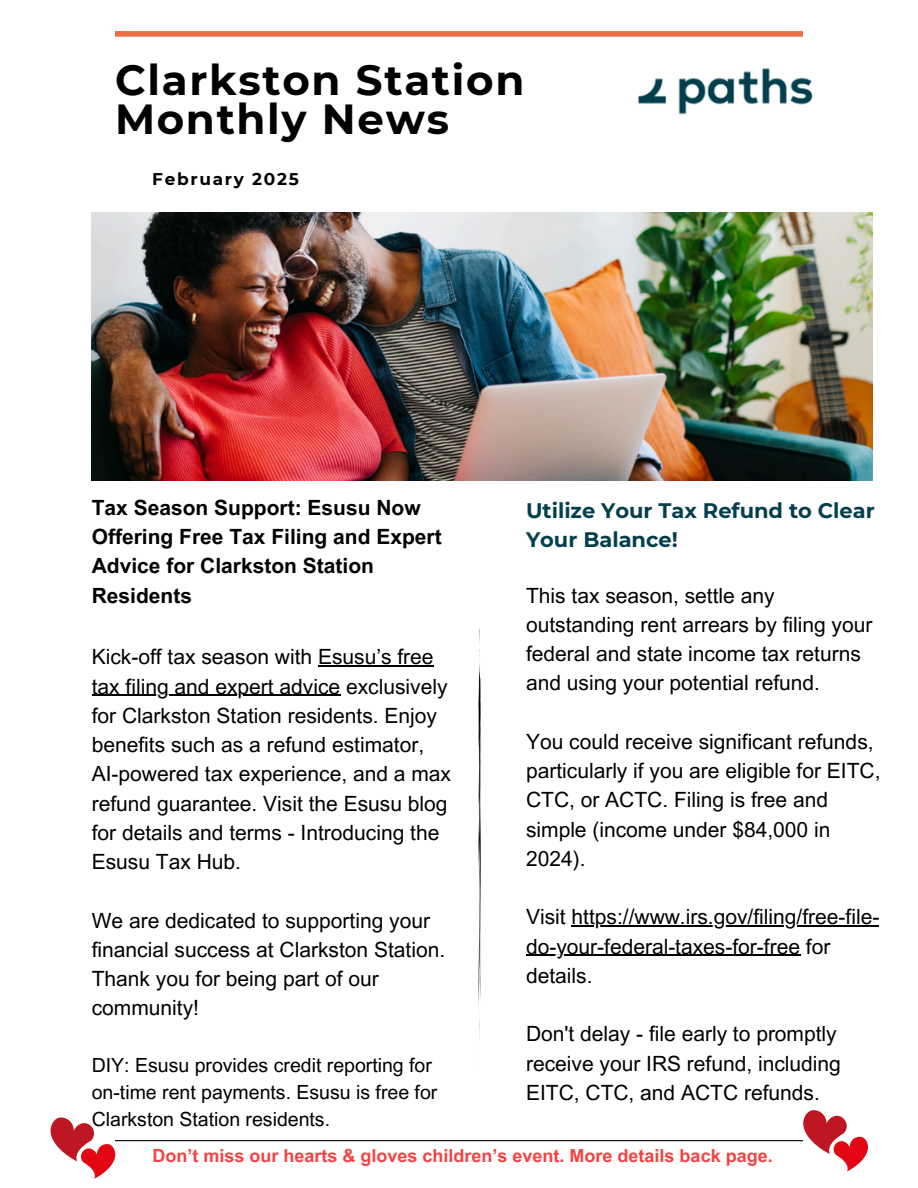
<style>
.page{position:relative;width:918px;height:1188px;background:#fff}
.page>*{position:absolute;margin:0;border:0;box-sizing:border-box;transform-origin:0 0}
.t1{font:700 42px/39.3px "Montserrat";letter-spacing:.04em;color:#000}
.t2{font:21px/29.2px "Arial MT Pro";color:#000}
.t3{font:700 21px/29.2px "Arial MT Pro";color:#000}
.t4{font:700 21px/29.2px "Montserrat";color:#043f4d}
.t5{font:19.5px/27px "Arial MT Pro";color:#000}
.t6{font:700 18px "Arial MT Pro";color:#f44242}
.t7{font:700 16.95px "Montserrat";letter-spacing:.1em;color:#000}
</style>
<div class="page">
<div style="left:115px;top:31px;width:688px;height:6px;background:#ed6d48"></div>
<hr style="left:115px;top:1140px;width:688px;height:1px;background:#000">
<img style="left:638px;top:67px;width:175px;height:48px">
<img style="left:92px;top:212px;width:781px;height:268px">
<svg style="left:478px;top:628px;width:3px;height:425px"></svg>
<svg style="left:50px;top:1117px;width:66px;height:62px"></svg>
<hr style="left:318px;top:666px;width:116px;height:1px;background:#000">
<hr style="left:92px;top:695px;width:248px;height:1px;background:#000">
<hr style="left:572px;top:925px;width:307px;height:2px;background:#000">
<hr style="left:526px;top:955px;width:274px;height:1px;background:#000">
<svg style="left:803px;top:1110px;width:65px;height:61px"></svg>
<p class="t1" style="left:115px;top:60px;width:411px">Clarkston Station<br>Monthly News</p>
<h1 class="t7" style="left:152px;top:168px;width:148px">February 2025</h1>
<p class="t3" style="left:92px;top:496px;width:351px">Tax Season Support: Esusu Now<br>Offering Free Tax Filing and Expert<br>Advice for Clarkston Station<br>Residents</p>
<p class="t2" style="left:92px;top:645px;width:343px">Kick-off tax season with Esusu’s free</p>
<p class="t2" style="left:92px;top:674px;width:361px">tax filing and expert advice exclusively for Clarkston Station residents. Enjoy benefits such as a refund estimator, AI-powered tax experience, and a max refund guarantee. Visit the Esusu blog for details and terms - Introducing the Esusu Tax Hub.</p>
<p class="t2" style="left:92px;top:908px;width:355px">We are dedicated to supporting your financial success at Clarkston Station.</p>
<h2 class="t2" style="left:92px;top:967px;width:288px">Thank you for being part of our community!</h2>
<h2 class="t5" style="left:92px;top:1054px;width:347px">DIY: Esusu provides credit reporting for on-time rent payments. Esusu is free for</h2>
<h3 class="t5" style="left:92px;top:1108px;width:240px">Clarkston Station residents.</h3>
<h3 class="t4" style="left:526px;top:496px;width:350px">Utilize Your Tax Refund to Clear<br>Your Balance!</h3>
<h3 class="t2" style="left:526px;top:583px;width:348px">This tax season, settle any outstanding rent arrears by filing your federal and state income tax returns and using your potential refund.</h3>
<h2 class="t2" style="left:526px;top:730px;width:356px">You could receive significant refunds, particularly if you are eligible for EITC,<br>CTC, or ACTC. Filing is free and simple (income under $84,000 in<br>2024).</h2>
<h3 class="t2" style="left:526px;top:905px;width:355px">Visit https://www.irs.gov/filing/free-file-</h3>
<h3 class="t2" style="left:526px;top:934px;width:306px">do-your-federal-taxes-for-free for details.</h3>
<h3 class="t2" style="left:526px;top:1022px;width:316px">Don't delay - file early to promptly receive your IRS refund, including</h3>
<h3 class="t2" style="left:526px;top:1081px;width:295px">EITC, CTC, and ACTC refunds.</h3>
<p class="t6" style="left:152px;top:1149px;width:622px">Don’t miss our hearts &amp; gloves children’s event. More details back page.</p>
</div>
